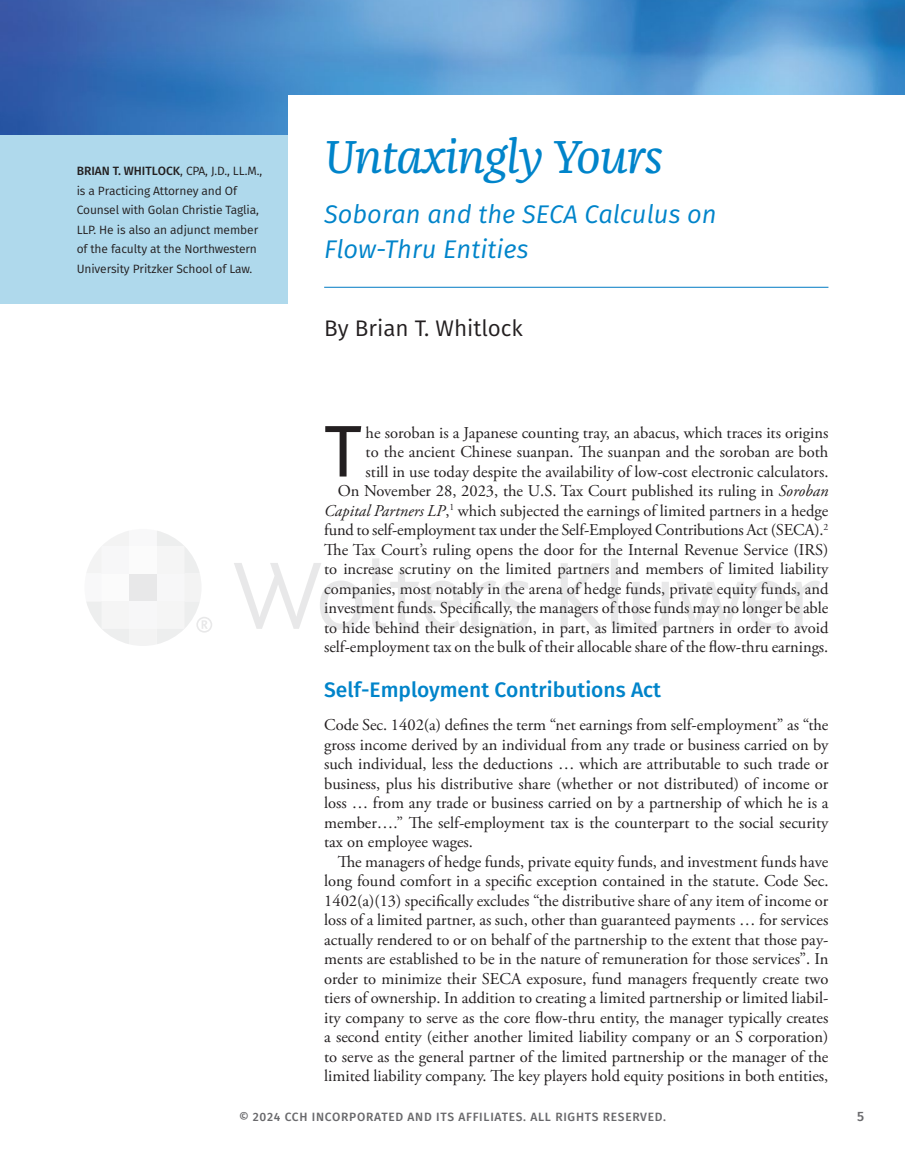
<style>
.page{position:relative;width:905px;height:1175px;background:#fff}
.page>*{position:absolute;margin:0;border:0;box-sizing:border-box;transform-origin:0 0}
.t1{font:73.05px "Fira Sans";color:#231f20}
.t2{font:italic 48px "Franziska Pro";letter-spacing:-.02em;color:#0084ca}
.t3{font:italic 25.5px/34.5px "Fira Sans";color:#0084ca}
.t4{font:22.5px "Fira Sans";color:#231f20}
.t5{font:500 21px "Fira Sans";color:#0084ca}
.t6{font:16.5px/19.5px "Adobe Garamond Pro";color:#231f20;text-align:justify}
.t7{font:500 13.5px "Fira Sans";color:#69696c}
.t8{font:12px/19.5px "Fira Sans";letter-spacing:-.01em;color:#231f20}
.t9{font:500 12px "Fira Sans";letter-spacing:.06em;color:#69696c}
.s1{font-weight:500}
.s2{font-style:italic}
</style>
<div class="page">
<img style="left:0;top:0;width:904px;height:135px">
<hr style="left:0;top:94px;width:1px;height:40px;background:#fff">
<div style="left:288px;top:95px;width:616px;height:48px;background:#fff"></div>
<hr style="left:324px;top:287px;width:504px;height:1px;background:#007ac3">
<div style="left:0;top:135px;width:288px;height:168px;background:#afd9ec"></div>
<svg style="left:234px;top:563px;width:128px;height:67px"></svg>
<svg style="left:372px;top:558px;width:89px;height:72px"></svg>
<svg style="left:795px;top:581px;width:25px;height:48px"></svg>
<svg style="left:471px;top:581px;width:58px;height:49px"></svg>
<svg style="left:561px;top:563px;width:42px;height:66px"></svg>
<svg style="left:611px;top:558px;width:14px;height:72px"></svg>
<svg style="left:633px;top:582px;width:37px;height:48px"></svg>
<svg style="left:677px;top:581px;width:108px;height:49px"></svg>
<svg style="left:86px;top:531px;width:126px;height:115px"></svg>
<p class="t8" style="left:77px;top:161px;width:187px"><span class="s1">BRIAN T. WHITLOCK</span>, CPA, J.D., LL.M., is a Practicing Attorney and Of Counsel with Golan Christie Taglia, LLP. He is also an adjunct member of the faculty at the Northwestern University Pritzker School of Law.</p>
<h2 class="t2" style="left:324px;top:127px;width:340px">Untaxingly Yours</h2>
<h3 class="t3" style="left:324px;top:196px;width:394px">Soboran and the SECA Calculus on<br>Flow-Thru Entities</h3>
<h3 class="t4" style="left:324px;top:312px;width:200px">By Brian T. Whitlock</h3>
<p class="t6" style="left:324px;top:423px;width:506px;text-align:right">he soroban is a Japanese counting tray, an abacus, which traces its origins<br>to the ancient Chinese suanpan. The suanpan and the soroban are both<br>still in use today despite the availability of low-cost electronic calculators.<br>On November 28, 2023, the U.S. Tax Court published its ruling in <span class="s2">Soroban Capital Partners LP</span>,<sup>1</sup> which subjected the earnings of limited partners in a hedge fund to self-employment tax under the Self-Employed Contributions Act (SECA).<sup>2<br></sup>The Tax Court’s ruling opens the door for the Internal Revenue Service (IRS) to increase scrutiny on the limited partners and members of limited liability companies, most notably in the arena of hedge funds, private equity funds, and investment funds. Specifically, the managers of those funds may no longer be able to hide behind their designation, in part, as limited partners in order to avoid self-employment tax on the bulk of their allocable share of the flow-thru earnings.</p>
<p class="t5" style="left:324px;top:673px;width:338px">Self-Employment Contributions Act</p>
<p class="t6" style="left:324px;top:715px;width:506px">Code Sec. 1402(a) defines the term “net earnings from self-employment” as “the gross income derived by an individual from any trade or business carried on by such individual, less the deductions … which are attributable to such trade or business, plus his distributive share (whether or not distributed) of income or loss … from any trade or business carried on by a partnership of which he is a member….” The self-employment tax is the counterpart to the social security tax on employee wages.</p>
<p class="t6" style="left:324px;top:852px;width:506px;text-indent:13px">The managers of hedge funds, private equity funds, and investment funds have long found comfort in a specific exception contained in the statute. Code Sec.<br>1402(a)(13) specifically excludes “the distributive share of any item of income or loss of a limited partner, as such, other than guaranteed payments … for services actually rendered to or on behalf of the partnership to the extent that those pay&shy;ments are established to be in the nature of remuneration for those services”. In order to minimize their SECA exposure, fund managers frequently create two tiers of ownership. In addition to creating a limited partnership or limited liabil&shy;ity company to serve as the core flow-thru entity, the manager typically creates a second entity (either another limited liability company or an S corporation) to serve as the general partner of the limited partnership or the manager of the limited liability company. The key players hold equity positions in both entities,</p>
<h1 class="t1" style="left:324px;top:396px;width:39px">T</h1>
<p class="t9" style="left:239px;top:1107px;width:428px">© 2024 CCH INCORPORATED AND ITS AFFILIATES. ALL RIGHTS RESERVED.</p>
<p class="t7" style="left:857px;top:1105px;width:9px">5</p>
</div>
